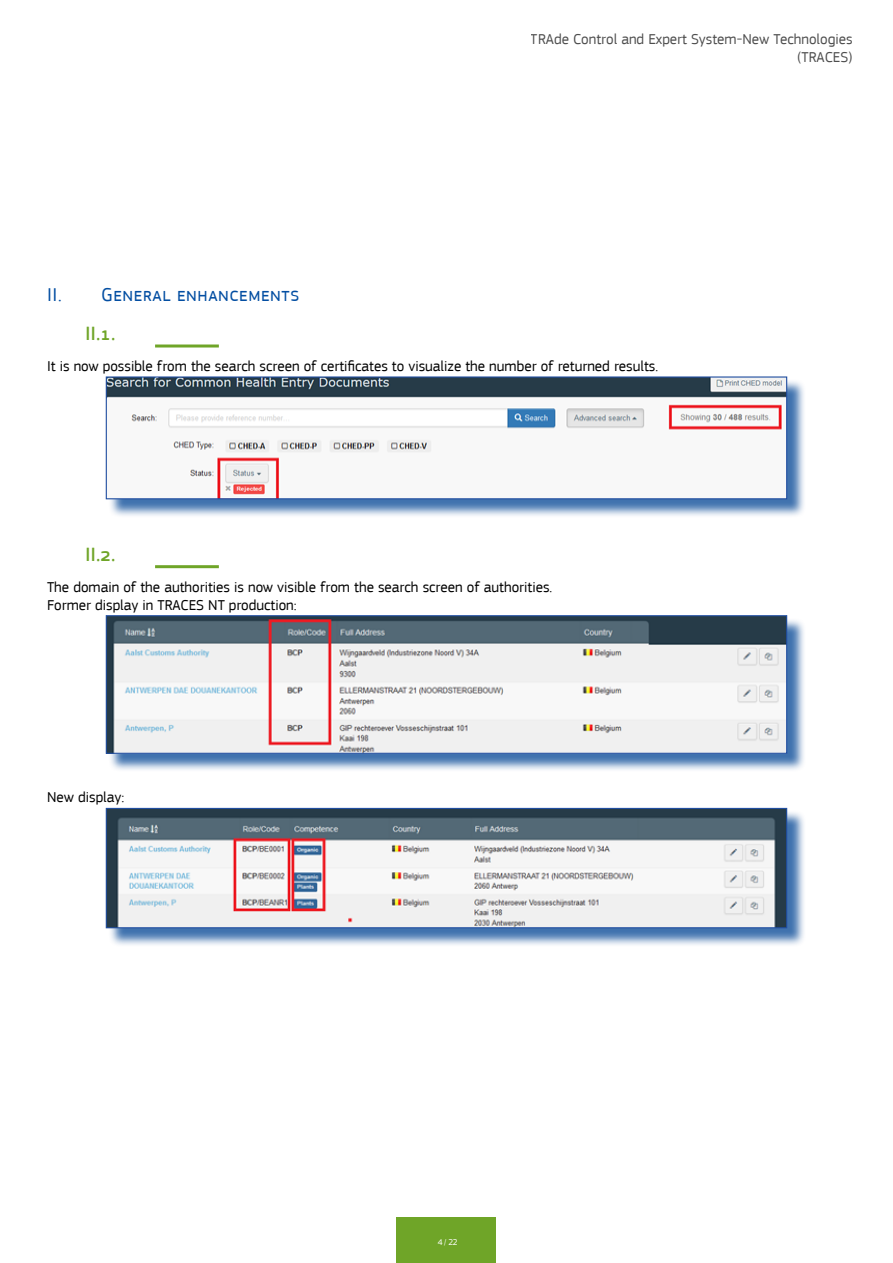
<style>
.page{position:relative;width:893px;height:1263px;background:#fff}
.page>*{position:absolute;margin:0;border:0;box-sizing:border-box;transform-origin:0 0}
.t1{font:500 19.8px "EC Square Sans Pro";color:#6fa528;scale:.91 1}
.t2{font:19.5px "EC Square Sans Pro";color:#034ea2}
.t3{font:15px/18px "EC Square Sans Pro";color:#000;text-align:right}
.t4{font:8.7px "EC Square Sans Pro";color:#fff}
</style>
<div class="page">
<div style="left:397px;top:1217px;width:99px;height:46px;background:#6fa528"></div>
<hr style="left:155px;top:344px;width:64px;height:3px;background:#6fa528">
<hr style="left:155px;top:565px;width:64px;height:3px;background:#6fa528">
<div style="left:108px;top:379px;width:698px;height:139px;background:#004494;opacity:.75"></div>
<img style="left:108px;top:378px;width:677px;height:119px">
<div style="left:106px;top:376px;width:681px;height:123px;border:1px solid #204ea0"></div>
<div style="left:108px;top:618px;width:698px;height:155px;background:#004494;opacity:.75"></div>
<img style="left:108px;top:617px;width:677px;height:135px">
<div style="left:106px;top:615px;width:681px;height:139px;border:1px solid #204ea0"></div>
<div style="left:108px;top:810px;width:698px;height:137px;background:#004494;opacity:.75"></div>
<img style="left:108px;top:810px;width:677px;height:116px">
<div style="left:106px;top:808px;width:681px;height:120px;border:1px solid #204ea0"></div>
<p class="t3" style="left:531px;top:30px;width:323px">TRAde Control and Expert System-New Technologies (TRACES)</p>
<h2 class="t2" style="left:47px;top:283px;width:254px">II. General enhancements</h2>
<h1 class="t1" style="left:85px;top:322px;width:34px">II.1.</h1>
<p class="t3" style="left:47px;top:357px;width:613px">It is now possible from the search screen of certificates to visualize the number of returned results.</p>
<h1 class="t1" style="left:85px;top:543px;width:34px">II.2.</h1>
<p class="t3" style="left:47px;top:578px;width:507px;text-align:left">The domain of the authorities is now visible from the search screen of authorities.<br>Former display in TRACES NT production:</p>
<p class="t3" style="left:47px;top:788px;width:79px">New display:</p>
<p class="t4" style="left:438px;top:1237px;width:22px">4 / 22</p>
</div>
